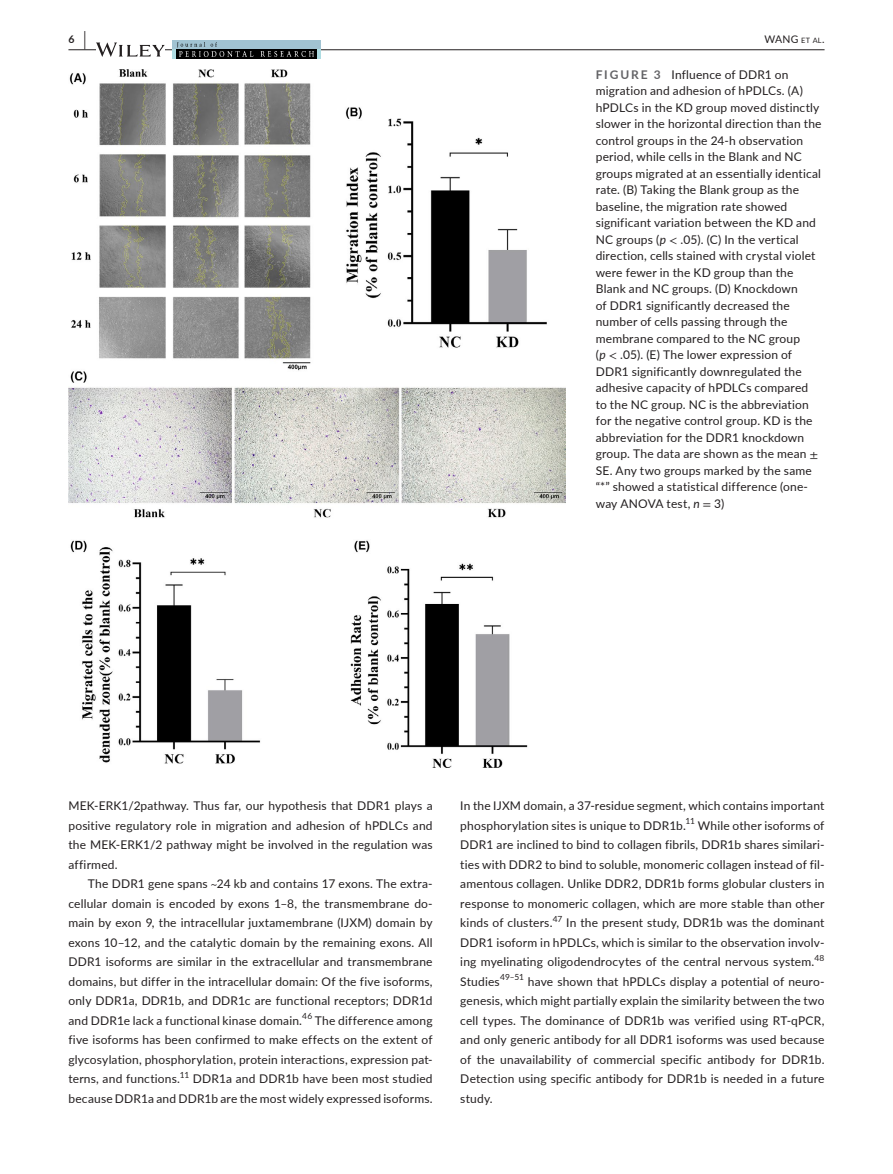
<style>
.page{position:relative;width:893px;height:1174px;background:#fff}
.page>*{position:absolute;margin:0;border:0;box-sizing:border-box;transform-origin:0 0}
.t1{font:12px/19.5px "Lato";letter-spacing:.015em;color:#231f20;text-align:justify}
.t2{font:10.5px "Lato";color:#231f20}
.t3{font:700 10.5px "Lato";color:#231f20}
.t4{font:8.4px "Lato";color:#231f20}
.s1{font-size:19.5px}
.s2{font-size:7.35px}
.s3{font-weight:700;color:#636366}
.s4{font-style:italic}
.s5{font-family:"STIX"}
</style>
<div class="page">
<hr style="left:68px;top:49px;width:756px;height:1px;background:#231f20">
<svg style="left:96px;top:42px;width:69px;height:15px"></svg>
<div style="left:172px;top:40px;width:149px;height:19px;background:#a1c3d2"></div>
<div style="left:172px;top:49px;width:149px;height:10px;background:#aedce2"></div>
<svg style="left:176px;top:49px;width:141px;height:10px"></svg>
<img style="left:177px;top:42px;width:40px;height:5px">
<img style="left:179px;top:51px;width:134px;height:5px">
<img style="left:68px;top:69px;width:498px;height:698px">
<p class="t3" style="left:68px;top:31px;width:19px">6 <span class="s1">|</span></p>
<p class="t2" style="left:765px;top:31px;width:61px">WANG <span class="s2">et al</span>.</p>
<p class="t1" style="left:596px;top:66px;width:227px;line-height:16.5px;text-align:left"><span class="s3">FIGURE 3</span> Influence of DDR1 on migration and adhesion of hPDLCs. (A) hPDLCs in the KD group moved distinctly slower in the horizontal direction than the control groups in the 24-h observation period, while cells in the Blank and NC groups migrated at an essentially identical rate. (B) Taking the Blank group as the baseline, the migration rate showed significant variation between the KD and NC groups (<span class="s4">p</span> <span class="s5">&lt;</span> .05). (C) In the vertical direction, cells stained with crystal violet were fewer in the KD group than the Blank and NC groups. (D) Knockdown<br>of DDR1 significantly decreased the number of cells passing through the membrane compared to the NC group<br>(<span class="s4">p</span> <span class="s5">&lt;</span> .05). (E) The lower expression of DDR1 significantly downregulated the adhesive capacity of hPDLCs compared to the NC group. NC is the abbreviation for the negative control group. KD is the abbreviation for the DDR1 knockdown group. The data are shown as the mean <span class="s5">± </span>SE. Any two groups marked by the same “*” showed a statistical difference (one&shy;way ANOVA test, <span class="s4">n</span> <span class="s5">=</span> 3)</p>
<p class="t1" style="left:68px;top:795px;width:366px">MEK-ERK1/2pathway. Thus far, our hypothesis that DDR1 plays a positive regulatory role in migration and adhesion of hPDLCs and the MEK-ERK1/2 pathway might be involved in the regulation was affirmed.</p>
<p class="t1" style="left:68px;top:873px;width:366px;text-indent:20px">The DDR1 gene spans <span class="s5">~</span>24 kb and contains 17 exons. The extra&shy;cellular domain is encoded by exons 1–8, the transmembrane do&shy;main by exon 9, the intracellular juxtamembrane (IJXM) domain by exons 10–12, and the catalytic domain by the remaining exons. All DDR1 isoforms are similar in the extracellular and transmembrane domains, but differ in the intracellular domain: Of the five isoforms, only DDR1a, DDR1b, and DDR1c are functional receptors; DDR1d and DDR1e lack a functional kinase domain.<sup>46</sup> The difference among five isoforms has been confirmed to make effects on the extent of glycosylation, phosphorylation, protein interactions, expression pat&shy;terns, and functions.<sup>11</sup> DDR1a and DDR1b have been most studied because DDR1a and DDR1b are the most widely expressed isoforms.</p>
<p class="t1" style="left:460px;top:795px;width:366px">In the IJXM domain, a 37-residue segment, which contains important phosphorylation sites is unique to DDR1b.<sup>11</sup> While other isoforms of DDR1 are inclined to bind to collagen fibrils, DDR1b shares similari&shy;ties with DDR2 to bind to soluble, monomeric collagen instead of fil&shy;amentous collagen. Unlike DDR2, DDR1b forms globular clusters in response to monomeric collagen, which are more stable than other kinds of clusters.</p>
<p class="t4" style="left:553px;top:913px;width:11px">47</p>
<p class="t1" style="left:460px;top:912px;width:366px;text-indent:106px">In the present study, DDR1b was the dominant DDR1 isoform in hPDLCs, which is similar to the observation involv&shy;ing myelinating oligodendrocytes of the central nervous system.</p>
<p class="t4" style="left:814px;top:952px;width:12px">48</p>
<p class="t1" style="left:460px;top:971px;width:366px">Studies<sup>49–51</sup> have shown that hPDLCs display a potential of neuro&shy;genesis, which might partially explain the similarity between the two cell types. The dominance of DDR1b was verified using RT-qPCR, and only generic antibody for all DDR1 isoforms was used because of the unavailability of commercial specific antibody for DDR1b.<br>Detection using specific antibody for DDR1b is needed in a future study.</p>
</div>
